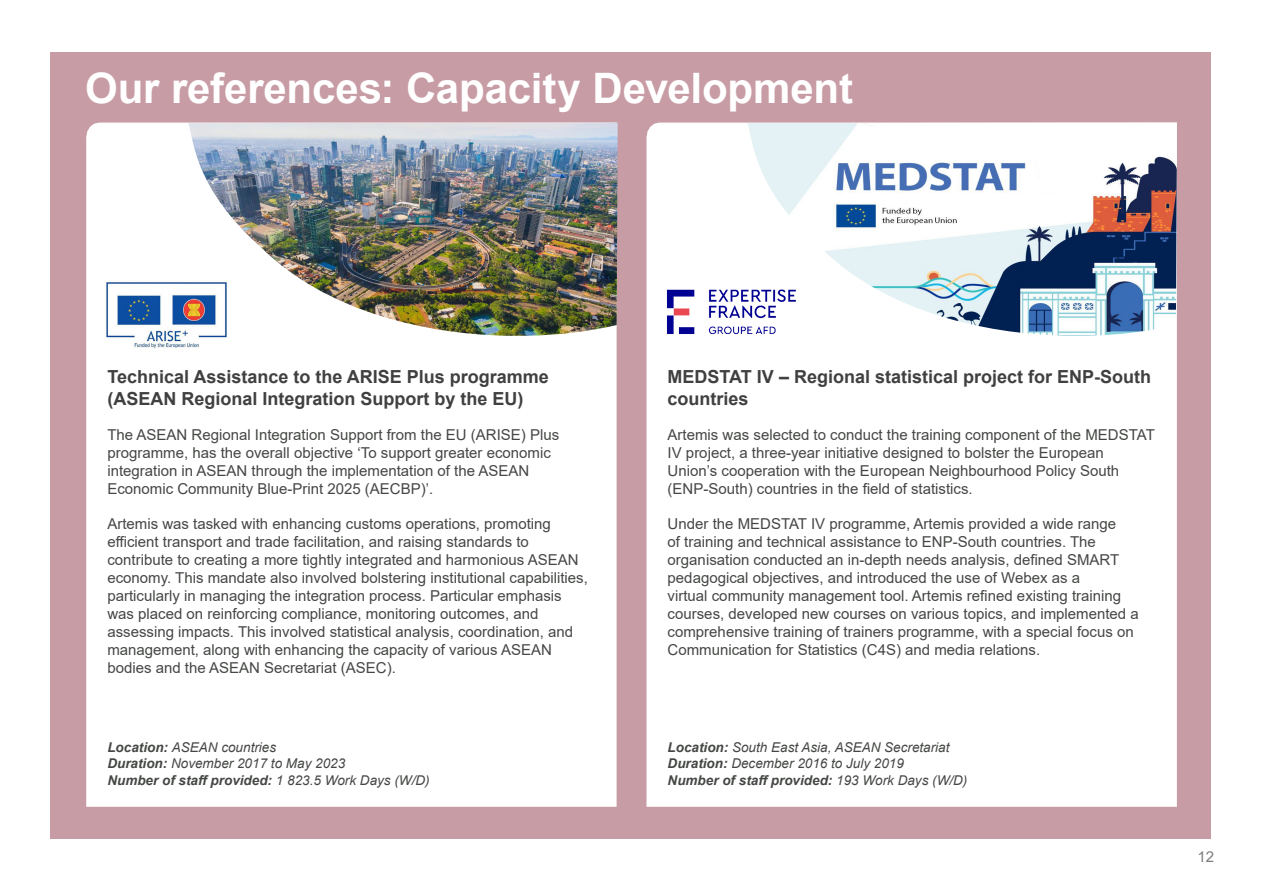
<style>
.page{position:relative;width:1263px;height:893px;background:#fff}
.page>*{position:absolute;margin:0;border:0;box-sizing:border-box;transform-origin:0 0}
.Heading28negative{font:700 42px "Arial";letter-spacing:-.005em;color:#fff}
.Heading12Refs{font:700 18px/21.6px "Arial";color:#404040}
.Body10Refs{font:15px/18px "Arial";color:#444744}
.t1{font:15px "Arial";color:#7c7e7c}
.Footnote09RefsItalic{font:italic 13.5px "Arial";color:#444744}
.Footnote09RefsItalic-2{font:italic 700 13.5px "Arial";color:#444744}
.s1{font-weight:700}
.s2{font-weight:400}
</style>
<div class="page">
<div style="left:50px;top:52px;width:1161px;height:786px;background:#c89ca5"></div>
<div style="left:86px;top:123px;width:531px;height:684px;background:#fff"></div>
<div style="left:646px;top:123px;width:531px;height:684px;background:#fff"></div>
<img style="left:188px;top:123px;width:430px;height:213px">
<img style="left:747px;top:123px;width:430px;height:213px">
<img style="left:666px;top:289px;width:130px;height:45px">
<img style="left:90px;top:265px;width:154px;height:102px">
<p class="Heading28negative" style="left:85px;top:59px;width:769px">Our references: Capacity Development</p>
<p class="Heading12Refs" style="left:107px;top:366px;width:443px">Technical Assistance to the ARISE Plus programme (ASEAN Regional Integration Support by the EU)</p>
<p class="Body10Refs" style="left:107px;top:425px;width:453px">The ASEAN Regional Integration Support from the EU (ARISE) Plus programme, has the overall objective ‘To support greater economic integration in ASEAN through the implementation of the ASEAN Economic Community Blue-Print 2025 (AECBP)’.</p>
<p class="Body10Refs" style="left:107px;top:514px;width:482px">Artemis was tasked with enhancing customs operations, promoting efficient transport and trade facilitation, and raising standards to contribute to creating a more tightly integrated and harmonious ASEAN economy. This mandate also involved bolstering institutional capabilities, particularly in managing the integration process. Particular emphasis was placed on reinforcing compliance, monitoring outcomes, and assessing impacts. This involved statistical analysis, coordination, and management, along with enhancing the capacity of various ASEAN bodies and the ASEAN Secretariat (ASEC).</p>
<p class="Footnote09RefsItalic" style="left:107px;top:738px;width:170px"><span class="s1">Location:</span> ASEAN countries</p>
<p class="Footnote09RefsItalic" style="left:107px;top:755px;width:239px"><span class="s1">Duration:</span> November 2017 to May 2023</p>
<p class="Footnote09RefsItalic-2" style="left:107px;top:771px;width:324px">Number of staff provided: <span class="s2">1 823.5 Work Days (W/D)</span></p>
<p class="Heading12Refs" style="left:668px;top:366px;width:485px">MEDSTAT IV – Regional statistical project for ENP-South countries</p>
<p class="Body10Refs" style="left:668px;top:425px;width:489px">Artemis was selected to conduct the training component of the MEDSTAT IV project, a three-year initiative designed to bolster the European Union’s cooperation with the European Neighbourhood Policy South (ENP-South) countries in the field of statistics.</p>
<p class="Body10Refs" style="left:668px;top:514px;width:473px">Under the MEDSTAT IV programme, Artemis provided a wide range<br>of training and technical assistance to ENP-South countries. The organisation conducted an in-depth needs analysis, defined SMART pedagogical objectives, and introduced the use of Webex as a<br>virtual community management tool. Artemis refined existing training courses, developed new courses on various topics, and implemented a comprehensive training of trainers programme, with a special focus on Communication for Statistics (C4S) and media relations.</p>
<p class="Footnote09RefsItalic" style="left:668px;top:738px;width:283px"><span class="s1">Location:</span> South East Asia, ASEAN Secretariat</p>
<p class="Footnote09RefsItalic" style="left:668px;top:755px;width:238px"><span class="s1">Duration:</span> December 2016 to July 2019</p>
<p class="Footnote09RefsItalic-2" style="left:668px;top:771px;width:301px">Number of staff provided: <span class="s2">193 Work Days (W/D)</span></p>
<p class="t1" style="left:1197px;top:847px;width:18px">12</p>
</div>
